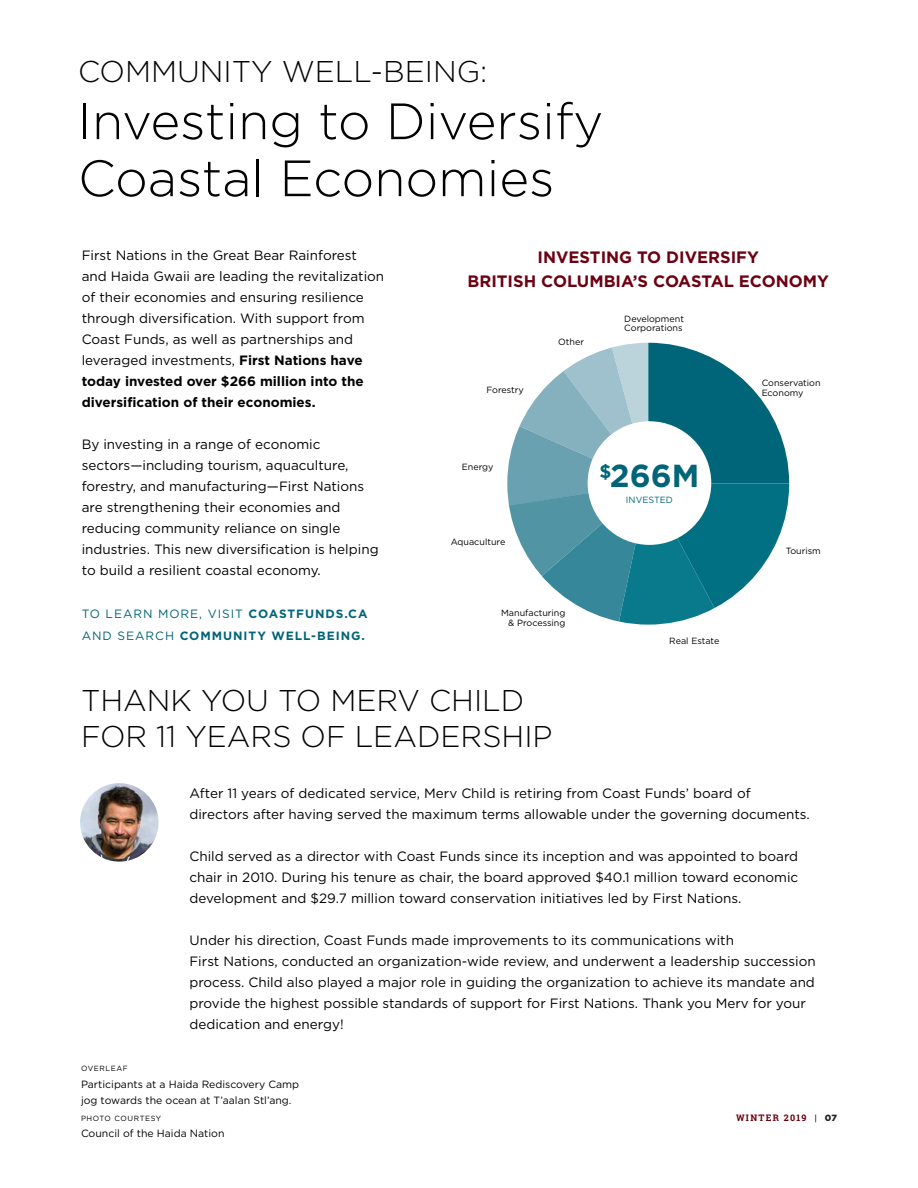
<style>
.page{position:relative;width:918px;height:1188px;background:#fff}
.page>*{position:absolute;margin:0;border:0;box-sizing:border-box;transform-origin:0 0}
.MainPageHeading{font:300 51px/57px "Gotham";color:#040101}
.Body{font:700 31.8px "Gotham";color:#006578}
.MainPageHeading-2{font:300 30px/36px "Gotham";color:#040101}
.Heading{font:700 16.5px/24px "Gotham";color:#6d0112;text-align:center}
.Body-2{font:13.5px/21px "Gotham";color:#040101}
.Body-3{font:700 12px/21.6px "Gotham";letter-spacing:.08em;color:#006578}
.t1{font:10.5px/16.5px "Gotham";color:#040101}
.Line_Item{font:9px/9.6px "Gotham";color:#040101}
.t2{font:700 9px "Roboto Slab";letter-spacing:.14em;color:#65010d}
.Body-4{font:9px "Gotham";color:#006578}
.t3{font:7.5px "Gotham";letter-spacing:.08em;color:#040101}
.s1{font-weight:700}
.s2{font-weight:400}
.s3{color:#231f20}
.s4{font-family:"Gotham";font-weight:900;color:#231f20}
</style>
<div class="page">
<img style="left:80px;top:783px;width:79px;height:79px;border-radius:39px">
<svg style="left:506px;top:343px;width:283px;height:281px"></svg>
<div style="left:588px;top:421px;width:123px;height:124px;background:#fff;border-radius:50%"></div>
<p class="MainPageHeading-2" style="left:78px;top:53px;width:411px">COMMUNITY WELL-BEING:</p>
<p class="MainPageHeading" style="left:78px;top:92px;width:527px">Investing to Diversify<br>Coastal Economies</p>
<p class="Body-2" style="left:82px;top:245px;width:304px">First Nations in the Great Bear Rainforest and Haida Gwaii are leading the revitalization of their economies and ensuring resilience through diversification. With support from Coast Funds, as well as partnerships and leveraged investments, <span class="s1">First Nations have today invested over $266 million into the diversification of their economies.</span></p>
<p class="Body-2" style="left:82px;top:434px;width:298px">By investing in a range of economic sectors—including tourism, aquaculture, forestry, and manufacturing—First Nations are strengthening their economies and reducing community reliance on single industries. This new diversification is helping to build a resilient coastal economy.</p>
<p class="Body-3" style="left:82px;top:603px;width:287px"><span class="s2">TO LEARN MORE, VISIT</span> COASTFUNDS.CA<br><span class="s2">AND SEARCH</span> COMMUNITY WELL-BEING.</p>
<p class="Heading" style="left:468px;top:244px;width:363px">INVESTING TO DIVERSIFY<br>BRITISH COLUMBIA’S COASTAL ECONOMY</p>
<p class="Line_Item" style="left:487px;top:385px;width:39px">Forestry</p>
<p class="Line_Item" style="left:558px;top:337px;width:27px">Other</p>
<p class="Line_Item" style="left:624px;top:313px;width:61px">Development<br>Corporations</p>
<p class="Line_Item" style="left:462px;top:462px;width:33px">Energy</p>
<p class="Line_Item" style="left:451px;top:537px;width:56px">Aquaculture</p>
<p class="Line_Item" style="left:501px;top:608px;width:66px;text-align:right">Manufacturing &amp; Processing</p>
<p class="Body" style="left:599px;top:457px;width:102px"><sup>$</sup>266M</p>
<p class="Body-4" style="left:626px;top:495px;width:49px">INVESTED</p>
<p class="Line_Item" style="left:669px;top:636px;width:52px">Real Estate</p>
<p class="Line_Item" style="left:762px;top:378px;width:60px">Conservation<br>Economy</p>
<p class="Line_Item" style="left:786px;top:546px;width:37px">Tourism</p>
<p class="MainPageHeading-2" style="left:81px;top:682px;width:473px">THANK YOU TO MERV CHILD<br>FOR 11 YEARS OF LEADERSHIP</p>
<p class="Body-2" style="left:189px;top:783px;width:622px">After 11 years of dedicated service, Merv Child is retiring from Coast Funds’ board of directors after having served the maximum terms allowable under the governing documents.</p>
<p class="Body-2" style="left:189px;top:846px;width:610px;text-align:justify">Child served as a director with Coast Funds since its inception and was appointed to board chair in 2010. During his tenure as chair, the board approved $40.1 million toward economic development and $29.7 million toward conservation initiatives led by First Nations.</p>
<p class="Body-2" style="left:189px;top:930px;width:628px">Under his direction, Coast Funds made improvements to its communications with<br>First Nations, conducted an organization-wide review, and underwent a leadership succession process. Child also played a major role in guiding the organization to achieve its mandate and provide the highest possible standards of support for First Nations. Thank you Merv for your dedication and energy!</p>
<p class="t3" style="left:81px;top:1064px;width:48px">OVERLEAF</p>
<p class="t1" style="left:81px;top:1076px;width:220px">Participants at a Haida Rediscovery Camp jog towards the ocean at T’aalan Stl’ang.</p>
<p class="t3" style="left:81px;top:1114px;width:82px">PHOTO COURTESY</p>
<p class="t1" style="left:81px;top:1125px;width:145px">Council of the Haida Nation</p>
<p class="t2" style="left:736px;top:1111px;width:102px">WINTER 2019 <span class="s3">|</span> <span class="s4">07</span></p>
</div>
